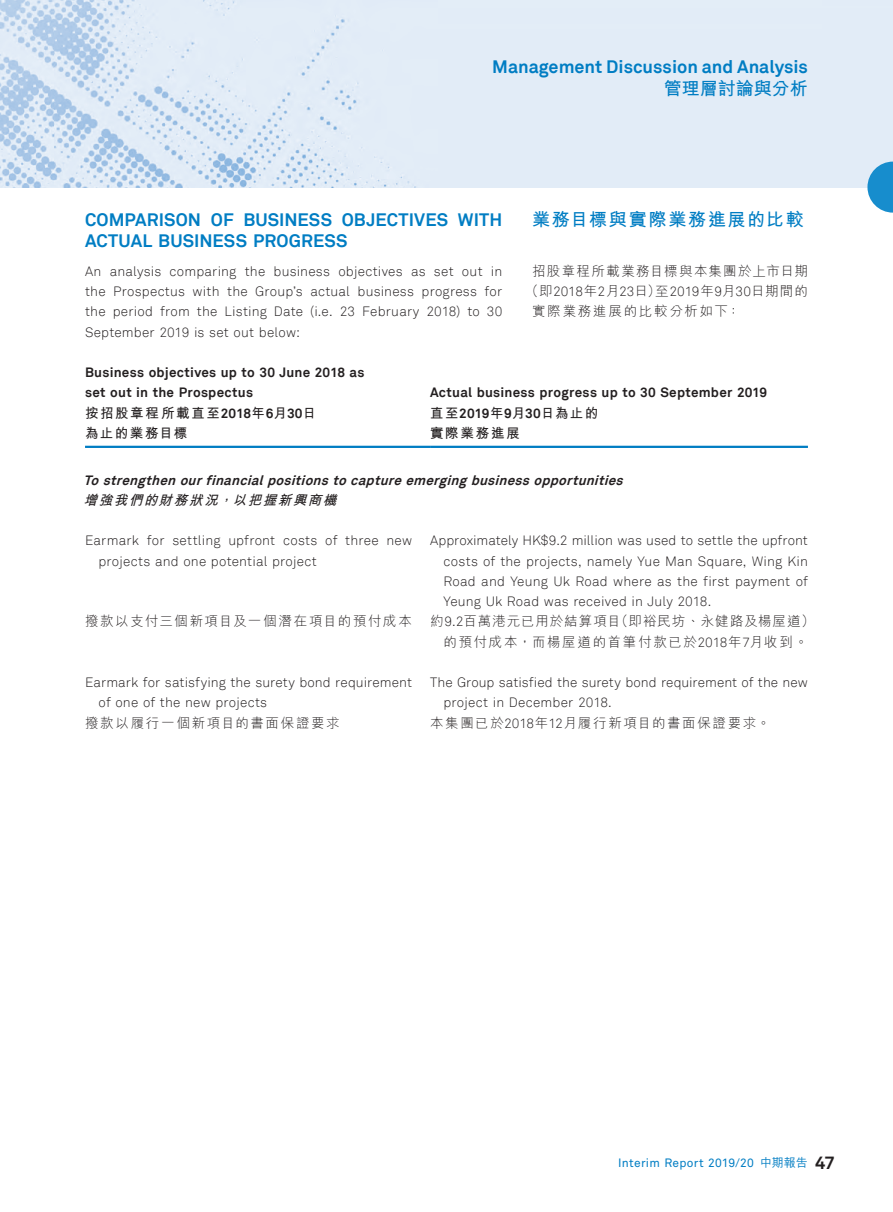
<style>
.page{position:relative;width:893px;height:1212px;background:#fff}
.page>*{position:absolute;margin:0;border:0;box-sizing:border-box;transform-origin:0 0}
._03_H1{font:700 18px/20.2px "Akkurat";color:#007dc3}
._03_H1-2{font:700 18px "M Hei HK";letter-spacing:.095em;color:#007dc3}
._03_H1-3{font:700 18px "M Hei HK";color:#007dc3}
._11_P0{font:300 13.5px/20.2px "Akkurat";letter-spacing:.01em;color:#231f20}
._11_P0-2{font:300 13.5px/20.2px "M Hei HK";letter-spacing:.105em;color:#231f20;text-align:center}
._11_P0-3{font:700 13.5px/20.2px "Akkurat";letter-spacing:.015em;color:#231f20}
._11_P0-4{font:italic 700 13.5px "Akkurat";color:#231f20}
._11_P0-5{font:700 13.5px/20.2px "M Hei HK";letter-spacing:.115em;color:#231f20}
._11_P0-6{font:italic 700 13.5px "M Hei HK";color:#231f20}
._11_P0-7{font:300 13.5px "M Hei HK";letter-spacing:.13em;color:#231f20}
.t1{font:12px "Akkurat Pro";letter-spacing:.025em;color:#007dc3}
.s1{font-family:"M Hei HK"}
.s2{font-family:"Akkurat"}
.s3{font-family:"M Hei HK";font-weight:500}
.s4{font-family:"Akkurat";font-weight:700;font-size:18px;color:#231f20}
</style>
<div class="page">
<img style="left:0;top:0;width:893px;height:187px">
<svg style="left:867px;top:162px;width:26px;height:51px"></svg>
<hr style="left:85px;top:446px;width:345px;height:2px;background:#007dc3">
<hr style="left:430px;top:446px;width:378px;height:2px;background:#007dc3">
<h1 class="_03_H1" style="left:492px;top:57px;width:317px">Management Discussion and Analysis</h1>
<h1 class="_03_H1-3" style="left:664px;top:75px;width:145px">管理層討論與分析</h1>
<p class="_03_H1-2" style="left:532px;top:207px;width:273px">業務目標與實際業務進展的比較</p>
<p class="_11_P0-2" style="left:532px;top:261px;width:277px">招股章程所載業務目標與本集團於上市日期</p>
<p class="_11_P0" style="left:525px;top:282px;width:284px"><span class="s1">（即</span>2018<span class="s1">年</span>2<span class="s1">月</span>23<span class="s1">日）至</span>2019<span class="s1">年</span>9<span class="s1">月</span>30<span class="s1">日期間的</span></p>
<p class="_11_P0-7" style="left:532px;top:305px;width:210px">實際業務進展的比較分析如下：</p>
<p class="_03_H1" style="left:85px;top:210px;width:419px">COMPARISON OF BUSINESS OBJECTIVES WITH<br>ACTUAL BUSINESS PROGRESS</p>
<p class="_11_P0" style="left:85px;top:261px;width:419px;text-align:justify">An analysis comparing the business objectives as set out in the Prospectus with the Group’s actual business progress for the period from the Listing Date (i.e. 23 February 2018) to 30<br>September 2019 is set out below:</p>
<p class="_11_P0-3" style="left:85px;top:362px;width:281px">Business objectives up to 30 June 2018 as set out in the Prospectus</p>
<p class="_11_P0-3" style="left:430px;top:383px;width:339px">Actual business progress up to 30 September 2019</p>
<p class="_11_P0-5" style="left:85px;top:401px;width:233px">按招股章程所載直至<span class="s2">2018</span>年<span class="s2">6</span>月<span class="s2">30</span>日為止的業務目標</p>
<p class="_11_P0-5" style="left:430px;top:401px;width:170px">直至<span class="s2">2019</span>年<span class="s2">9</span>月<span class="s2">30</span>日為止的實際業務進展</p>
<p class="_11_P0-4" style="left:84px;top:471px;width:545px">Tostrengthenourfinancialpositionstocaptureemergingbusinessopportunities</p>
<p class="_11_P0-6" style="left:84px;top:490px;width:259px">增強我們的財務狀況，以把握新興商機</p>
<p class="_11_P0" style="left:99px;top:531px;width:315px;text-indent:-14px">Earmark for settling upfront costs of three new projects and one potential project</p>
<p class="_11_P0" style="left:444px;top:531px;width:366px;text-align:justify;text-indent:-14px">Approximately HK$9.2 million was used to settle the upfront costs of the projects, namely Yue Man Square, Wing Kin Road and Yeung Uk Road where as the first payment of Yeung Uk Road was received in July 2018.</p>
<p class="_11_P0-2" style="left:85px;top:611px;width:329px">撥款以支付三個新項目及一個潛在項目的預付成本</p>
<p class="_11_P0-2" style="left:430px;top:611px;width:386px">約<span class="s2">9.2</span>百萬港元已用於結算項目（即裕民坊、永健路及楊屋道）的預付成本，而楊屋道的首筆付款已於<span class="s2">2018</span>年<span class="s2">7</span>月收到。</p>
<p class="_11_P0" style="left:99px;top:672px;width:315px;text-indent:-14px">Earmark for satisfying the surety bond requirement of one of the new projects</p>
<p class="_11_P0" style="left:444px;top:672px;width:366px;text-indent:-14px">The Group satisfied the surety bond requirement of the new project in December 2018.</p>
<p class="_11_P0-2" style="left:85px;top:712px;width:256px">撥款以履行一個新項目的書面保證要求</p>
<p class="_11_P0-2" style="left:430px;top:712px;width:342px">本集團已於<span class="s2">2018</span>年<span class="s2">12</span>月履行新項目的書面保證要求。</p>
<p class="t1" style="left:618px;top:1156px;width:218px">Interim Report 2019/20 <span class="s3">中期報告</span> <span class="s4">47</span></p>
</div>
